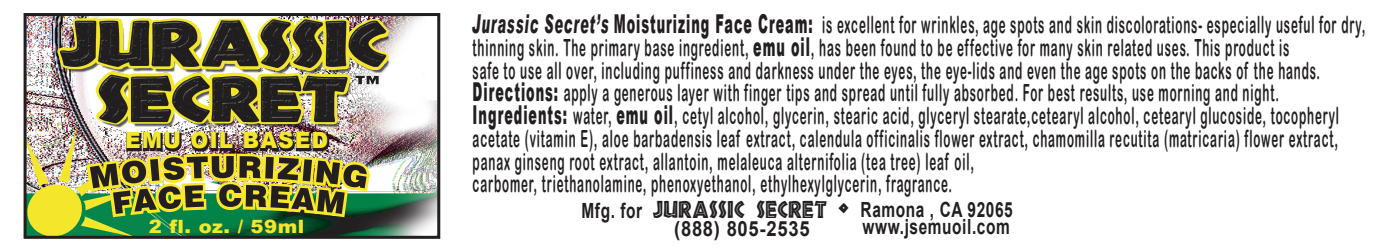
<style>
.page{position:relative;width:1386px;height:252px;background:#fff}
.page>*{position:absolute;margin:0;border:0;box-sizing:border-box;transform-origin:0 0}
.t1{font:23.8px/22.8px "Arial Rounded MT Bold";letter-spacing:.075em;color:#231f20;scale:.49 1}
.t2{font:22.4px "Tribeca";color:#231f20;scale:.84 1}
.t3{font:900 22.4px "Arial";letter-spacing:.05em;color:#231f20;scale:.96 1}
.t4{font:700 21px "Arial";letter-spacing:.04em;color:#231f20;scale:.74 1}
.t5{font:700 21px "Arial";letter-spacing:.04em;color:#231f20;scale:.88 1}
.t6{font:900 18.2px "Arial";letter-spacing:.025em;color:#f4e72b;scale:1.07 1}
.s1{font-family:"Arial";font-weight:900;font-style:italic;font-size:25.9px}
.s2{font-family:"Arial";font-weight:900;font-size:25.9px}
</style>
<div class="page">
<img style="left:28px;top:17px;width:408px;height:218px">
<img style="left:54px;top:17px;width:341px;height:111px">
<div style="left:24px;top:13px;width:416px;height:226px;border:3px solid #231f20"></div>
<img style="left:24px;top:88px;width:350px;height:151px">
<p class="t3" style="left:126px;top:130px;width:213px">EMU OIL BASED</p>
<p class="t6" style="left:149px;top:216px;width:147px">2 fl. oz. / 59ml</p>
<p class="t1" style="left:473px;top:13px;width:1823px"><span class="s1">Jurassic Secret’s</span> <span class="s2">Moisturizing Face Cream:</span> is excellent for wrinkles, age spots and skin discolorations- especially useful for dry, thinning skin. The primary base ingredient, <span class="s2">emu oil</span>, has been found to be effective for many skin related uses. This product is<br>safe to use all over, including puffiness and darkness under the eyes, the eye-lids and even the age spots on the backs of the hands.<br><span class="s2">Directions:</span> apply a generous layer with finger tips and spread until fully absorbed. For best results, use morning and night.<br><span class="s2">Ingredients:</span> water, <span class="s2">emu oil</span>, cetyl alcohol, glycerin, stearic acid, glyceryl stearate,cetearyl alcohol, cetearyl glucoside, tocopheryl acetate (vitamin E), aloe barbadensis leaf extract, calendula officinalis flower extract, chamomilla recutita (matricaria) flower extract, panax ginseng root extract, allantoin, melaleuca alternifolia (tea tree) leaf oil,<br>carbomer, triethanolamine, phenoxyethanol, ethylhexylglycerin, fragrance.</p>
<p class="t4" style="left:581px;top:197px;width:84px">Mfg. for</p>
<p class="t2" style="left:652px;top:198px;width:235px">JURASSIC SECRET <sup>.</sup></p>
<p class="t5" style="left:674px;top:215px;width:156px">(888) 805-2535</p>
<p class="t4" style="left:863px;top:213px;width:201px">www.jsemuoil.com</p>
<p class="t4" style="left:861px;top:196px;width:207px">Ramona , CA 92065</p>
</div>
